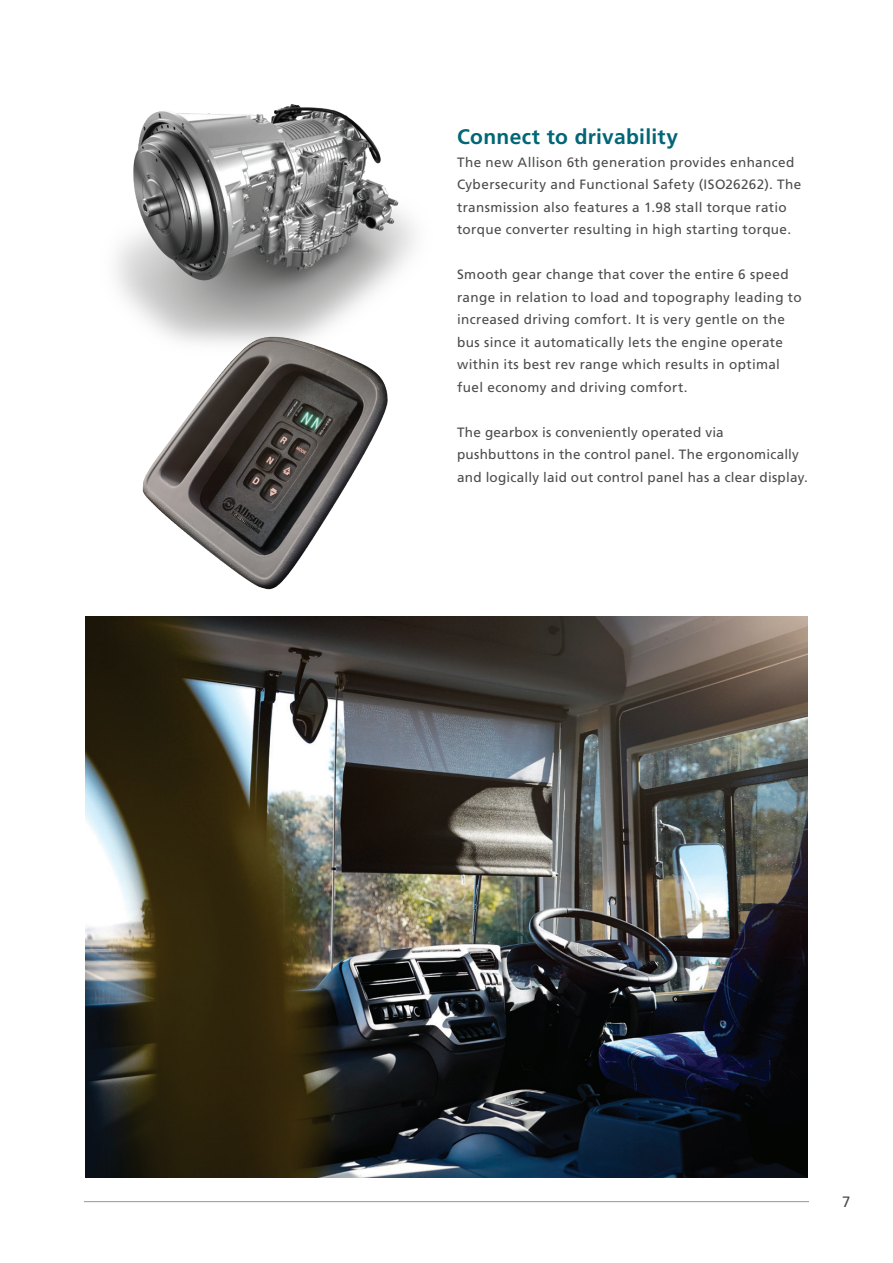
<style>
.page{position:relative;width:893px;height:1263px;background:#fff}
.page>*{position:absolute;margin:0;border:0;box-sizing:border-box;transform-origin:0 0}
.t1{font:700 21px "Frutiger LT Std";letter-spacing:.015em;color:#016676}
.t2{font:15px "Frutiger LT Std";color:#4b4c4d}
.t3{font:13.5px/22.5px "Frutiger LT Std";letter-spacing:.025em;color:#4b4c4d}
</style>
<div class="page">
<hr style="left:84px;top:1201px;width:725px;height:1px;background:#939598">
<img style="left:85px;top:617px;width:723px;height:561px">
<img style="left:142px;top:360px;width:246px;height:230px">
<img style="left:116px;top:104px;width:299px;height:256px">
<h1 class="t1" style="left:457px;top:124px;width:222px">Connect to drivability</h1>
<p class="t3" style="left:457px;top:151px;width:346px">The new Allison 6th generation provides enhanced Cybersecurity and Functional Safety (ISO26262). The transmission also features a 1.98 stall torque ratio torque converter resulting in high starting torque.</p>
<p class="t3" style="left:457px;top:263px;width:346px">Smooth gear change that cover the entire 6 speed range in relation to load and topography leading to increased driving comfort. It is very gentle on the bus since it automatically lets the engine operate within its best rev range which results in optimal fuel economy and driving comfort.</p>
<p class="t3" style="left:457px;top:421px;width:352px">The gearbox is conveniently operated via pushbuttons in the control panel. The ergonomically and logically laid out control panel has a clear display.</p>
<p class="t2" style="left:842px;top:1193px;width:10px">7</p>
</div>
